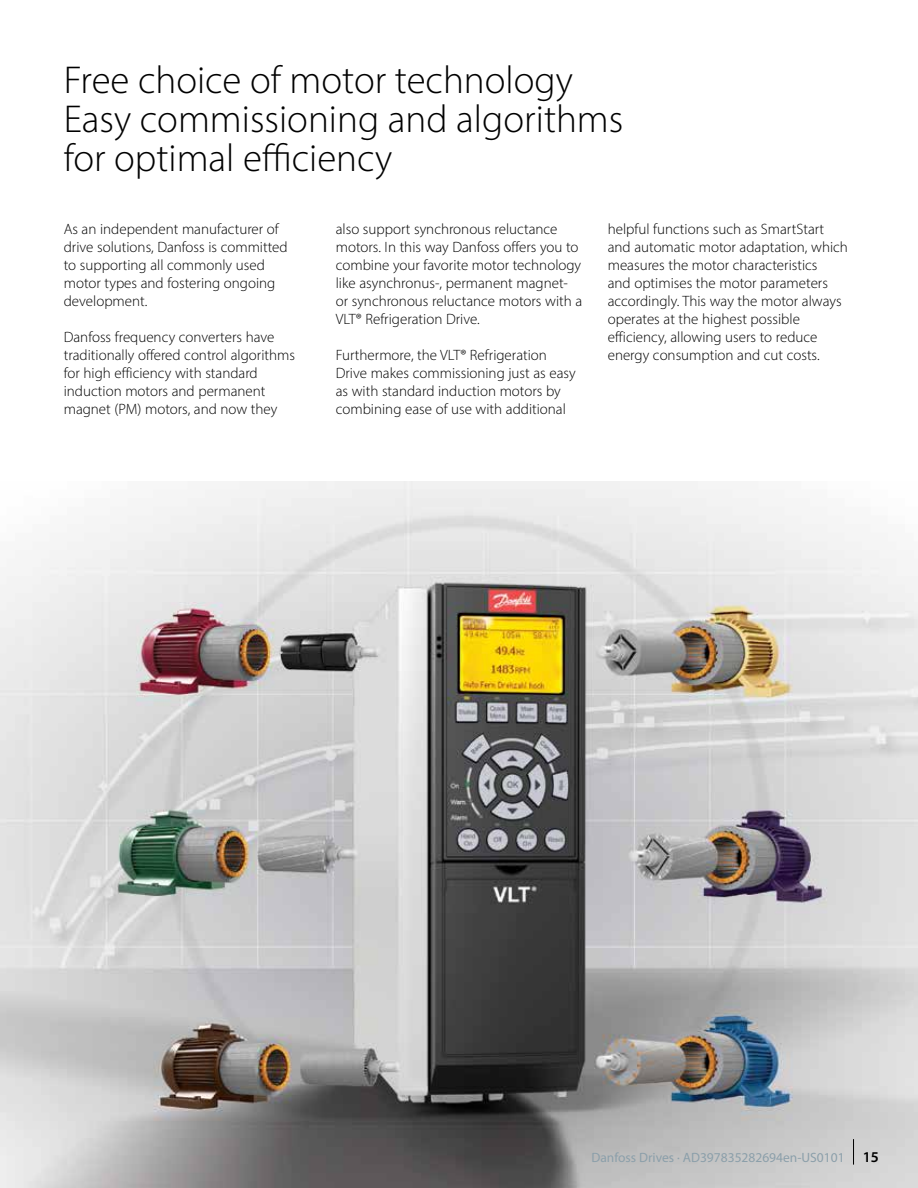
<style>
.page{position:relative;width:918px;height:1188px;background:#fff}
.page>*{position:absolute;margin:0;border:0;box-sizing:border-box;transform-origin:0 0}
.t1{font:300 39px/39px "Myriad Pro";color:#000}
.t2{font:300 15px/18px "Myriad Pro";color:#000}
.t3{font:13.5px "Myriad Pro";color:#8b9faa}
.s1{font-weight:600;font-size:15px;color:#000}
</style>
<div class="page">
<img style="left:0;top:481px;width:918px;height:707px">
<svg style="left:853px;top:1139px;width:1px;height:26px"></svg>
<h1 class="t1" style="left:64px;top:60px;width:561px">Free choice of motor technology<br>Easy commissioning and algorithms for optimal efficiency</h1>
<p class="t2" style="left:64px;top:220px;width:225px">As an independent manufacturer of drive solutions, Danfoss is committed to supporting all commonly used motor types and fostering ongoing development.</p>
<p class="t2" style="left:64px;top:328px;width:233px">Danfoss frequency converters have traditionally offered control algorithms for high efficiency with standard induction motors and permanent magnet (PM) motors, and now they</p>
<p class="t2" style="left:336px;top:220px;width:248px">also support synchronous reluctance motors. In this way Danfoss offers you to combine your favorite motor technology like asynchronus-, permanent magnet&shy;or synchronous reluctance motors with a VLT® Refrigeration Drive.</p>
<p class="t2" style="left:336px;top:346px;width:242px">Furthermore, the VLT® Refrigeration Drive makes commissioning just as easy as with standard induction motors by combining ease of use with additional</p>
<p class="t2" style="left:608px;top:220px;width:242px">helpful functions such as SmartStart and automatic motor adaptation, which measures the motor characteristics<br>and optimises the motor parameters accordingly. This way the motor always operates at the highest possible efficiency, allowing users to reduce energy consumption and cut costs.</p>
<p class="t3" style="left:591px;top:1150px;width:289px">Danfoss Drives · AD397835282694en-US0101 <span class="s1">15</span></p>
</div>
